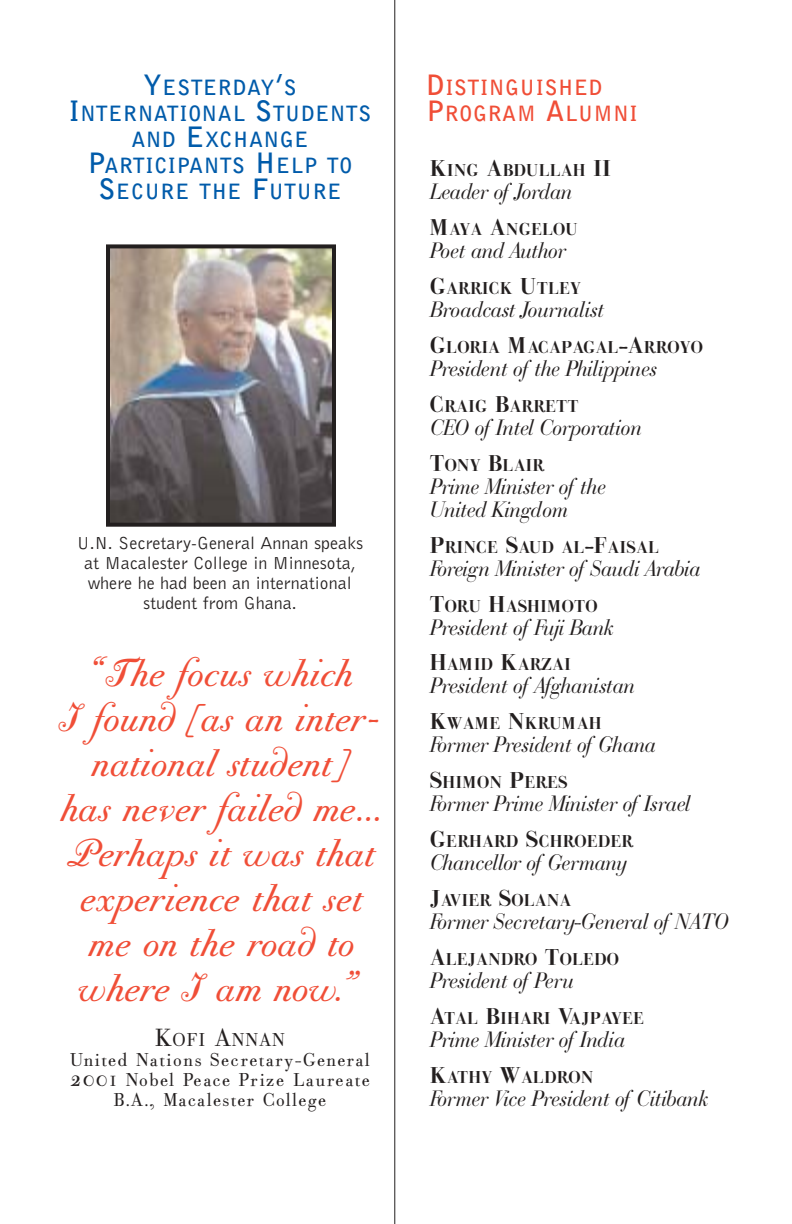
<style>
.page{position:relative;width:792px;height:1224px;background:#fff}
.page>*{position:absolute;margin:0;border:0;box-sizing:border-box;transform-origin:0 0}
.t1{font:36px/45px "Bodoni Classic Chancery";color:#f04e37;text-align:center}
.t2{font:italic 22px/23px "Bodoni Classic";color:#231f1f}
.t3{font:italic 22px "Bodoni Classic";letter-spacing:-.02em;color:#231f1f}
.t4{font:700 21px/26px "Bell Gothic BT";letter-spacing:.035em;color:#005baa;text-align:center}
.t5{font:700 21px/26px "Bell Gothic BT";letter-spacing:.035em;color:#f04e37}
.t6{font:18px/20px "Bell Gothic BT";color:#231f1f;text-align:center}
.t7{font:18px/20px "Bodoni Classic Ad Roman";letter-spacing:.11em;color:#231f1f;text-align:center}
.t8{font:700 16.4px "Bodoni Classic";color:#231f1f}
.s1{font-size:28px}
.s2{font-size:24px}
.s3{font-size:22px}
</style>
<div class="page">
<hr style="left:394px;top:0;width:1px;height:1224px;background:#231f1f">
<img style="left:111px;top:249px;width:220px;height:273px">
<div style="left:106px;top:244px;width:230px;height:283px;border:4px solid #231f1f"></div>
<p class="t4" style="left:69px;top:77px;width:304px"><span class="s1">Y</span>ESTERDAY<span class="s1">’</span>S<br><span class="s1">I</span>NTERNATIONAL <span class="s1">S</span>TUDENTS<br>AND <span class="s1">E</span>XCHANGE<br><span class="s1">P</span>ARTICIPANTS <span class="s1">H</span>ELP TO<br><span class="s1">S</span>ECURE THE <span class="s1">F</span>UTURE</p>
<p class="t6" style="left:77px;top:533px;width:288px">U.N. Secretary-General Annan speaks at Macalester College in Minnesota, where he had been an international student from Ghana.</p>
<h1 class="t1" style="left:58px;top:651px;width:326px">“The focus which<br>I found [as an inter&shy;national student]<br>has never failed me…<br>Perhaps it was that experience that set me on the road to where I am now.”</h1>
<p class="t7" style="left:70px;top:1030px;width:301px"><span class="s2">K</span>OFI <span class="s2">A</span>NNAN<br>United Nations Secretary-General<br>2001 Nobel Peace Prize Laureate<br>B.A., Macalester College</p>
<p class="t5" style="left:427px;top:77px;width:212px"><span class="s1">D</span>ISTINGUISHED<br><span class="s1">P</span>ROGRAM <span class="s1">A</span>LUMNI</p>
<p class="t8" style="left:430px;top:161px;width:183px"><span class="s3">K</span>ING <span class="s3">A</span>BDULLAH <span class="s3">II</span></p>
<p class="t3" style="left:430px;top:181px;width:144px">Leader of Jordan</p>
<p class="t8" style="left:430px;top:220px;width:150px"><span class="s3">M</span>AYA <span class="s3">A</span>NGELOU</p>
<p class="t2" style="left:430px;top:242px;width:137px">Poet and Author</p>
<p class="t8" style="left:430px;top:279px;width:153px"><span class="s3">G</span>ARRICK <span class="s3">U</span>TLEY</p>
<p class="t2" style="left:430px;top:301px;width:175px">Broadcast Journalist</p>
<p class="t8" style="left:430px;top:338px;width:275px"><span class="s3">G</span>LORIA <span class="s3">M</span>ACAPAGAL<span class="s3">-A</span>RROYO</p>
<p class="t2" style="left:430px;top:360px;width:229px">President of the Philippines</p>
<p class="t8" style="left:430px;top:397px;width:151px"><span class="s3">C</span>RAIG <span class="s3">B</span>ARRETT</p>
<p class="t2" style="left:430px;top:419px;width:213px">CEO of Intel Corporation</p>
<p class="t8" style="left:430px;top:456px;width:116px"><span class="s3">T</span>ONY <span class="s3">B</span>LAIR</p>
<p class="t2" style="left:430px;top:478px;width:177px">Prime Minister of the<br>United Kingdom</p>
<p class="t8" style="left:430px;top:538px;width:231px"><span class="s3">P</span>RINCE <span class="s3">S</span>AUD AL<span class="s3">-F</span>AISAL</p>
<p class="t2" style="left:430px;top:560px;width:272px">Foreign Minister of Saudi Arabia</p>
<p class="t8" style="left:430px;top:597px;width:170px"><span class="s3">T</span>ORU <span class="s3">H</span>ASHIMOTO</p>
<p class="t2" style="left:430px;top:619px;width:185px">President of Fuji Bank</p>
<p class="t8" style="left:430px;top:655px;width:143px"><span class="s3">H</span>AMID <span class="s3">K</span>ARZAI</p>
<p class="t2" style="left:430px;top:677px;width:206px">President of Afghanistan</p>
<p class="t8" style="left:430px;top:714px;width:173px"><span class="s3">K</span>WAME <span class="s3">N</span>KRUMAH</p>
<p class="t2" style="left:430px;top:736px;width:227px">Former President of Ghana</p>
<p class="t8" style="left:430px;top:773px;width:140px"><span class="s3">S</span>HIMON <span class="s3">P</span>ERES</p>
<p class="t2" style="left:430px;top:795px;width:262px">Former Prime Minister of Israel</p>
<p class="t8" style="left:430px;top:832px;width:205px"><span class="s3">G</span>ERHARD <span class="s3">S</span>CHROEDER</p>
<p class="t2" style="left:430px;top:854px;width:198px">Chancellor of Germany</p>
<p class="t8" style="left:430px;top:891px;width:143px"><span class="s3">J</span>AVIER <span class="s3">S</span>OLANA</p>
<p class="t2" style="left:430px;top:913px;width:300px">Former Secretary-General of NATO</p>
<p class="t8" style="left:430px;top:950px;width:191px"><span class="s3">A</span>LEJANDRO <span class="s3">T</span>OLEDO</p>
<p class="t2" style="left:430px;top:972px;width:145px">President of Peru</p>
<p class="t8" style="left:430px;top:1009px;width:216px"><span class="s3">A</span>TAL <span class="s3">B</span>IHARI <span class="s3">V</span>AJPAYEE</p>
<p class="t2" style="left:430px;top:1031px;width:196px">Prime Minister of India</p>
<p class="t8" style="left:430px;top:1068px;width:165px"><span class="s3">K</span>ATHY <span class="s3">W</span>ALDRON</p>
<p class="t2" style="left:430px;top:1090px;width:280px">Former Vice President of Citibank</p>
</div>
